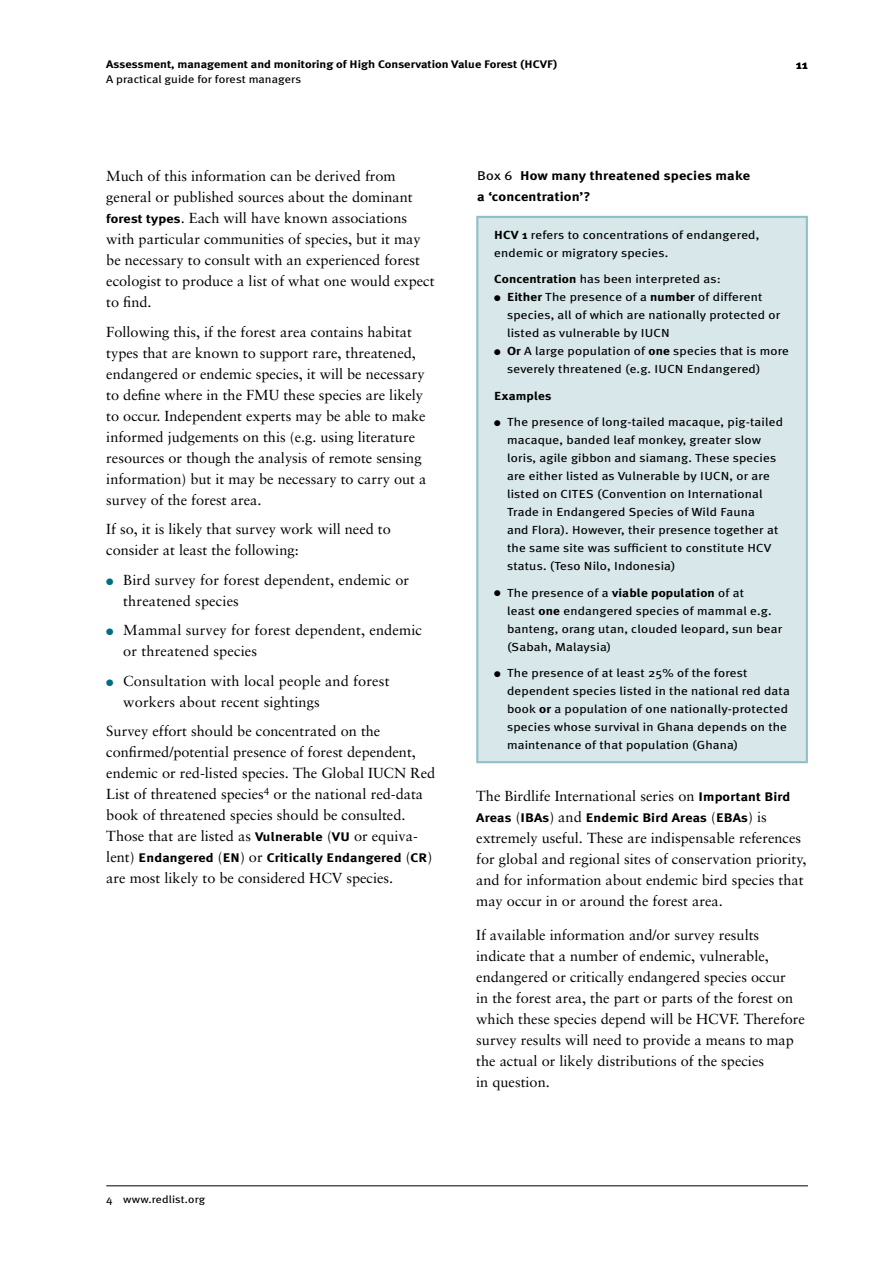
<style>
.page{position:relative;width:893px;height:1263px;background:#fff}
.page>*{position:absolute;margin:0;border:0;box-sizing:border-box;transform-origin:0 0}
.t1{font:14.55px/21px "Sabon";color:#000}
.t2{font:700 12.75px/21px "Meta Plus";letter-spacing:.01em;color:#000;scale:1.15 1}
.t3{font:700 12.45px "Meta Plus";letter-spacing:.01em;color:#000;scale:1.15 1}
.t4{font:700 12px "Meta Plus";color:#000;scale:1.15 1}
.t5{font:11.7px/18px "Meta Plus";letter-spacing:.01em;color:#000;scale:1.15 1}
.t6{font:700 11.7px "Meta Plus";letter-spacing:.01em;color:#000;scale:1.15 1}
.t7{font:700 10.95px "Meta Plus";color:#000;scale:1.15 1}
.t8{font:10.95px "Meta Plus";color:#000;scale:1.15 1}
.t9{font:10.5px "Meta Plus";letter-spacing:.01em;color:#000;scale:1.15 1}
.s1{font-family:"Meta Plus";font-weight:700;font-size:12.45px}
.s2{color:#006d81}
.s3{font-family:"Sabon";font-weight:400;font-size:14.55px}
.s4{font-weight:400}
.s5{font-weight:700}
</style>
<div class="page">
<div style="left:477px;top:217px;width:330px;height:545px;background:#d7e7ea"></div>
<hr style="left:476px;top:216px;width:332px;height:2px;background:#91bfc8">
<hr style="left:476px;top:218px;width:2px;height:543px;background:#91bfc8">
<hr style="left:806px;top:218px;width:2px;height:543px;background:#91bfc8">
<hr style="left:476px;top:761px;width:332px;height:2px;background:#91bfc8">
<hr style="left:106px;top:1185px;width:702px;height:1px;background:#000">
<p class="t7" style="left:106px;top:58px;width:394px">Assessment, management and monitoring of High Conservation Value Forest (HCVF)</p>
<p class="t8" style="left:106px;top:73px;width:171px">A practical guide for forest managers</p>
<p class="t4" style="left:796px;top:58px;width:12px">11</p>
<p class="t1" style="left:106px;top:166px;width:330px">Much of this information can be derived from general or published sources about the dominant <span class="s1">forest types</span>. Each will have known associations with particular communities of species, but it may be necessary to consult with an experienced forest ecologist to produce a list of what one would expect to find.</p>
<p class="t1" style="left:106px;top:321px;width:322px">Following this, if the forest area contains habitat types that are known to support rare, threatened, endangered or endemic species, it will be necessary to define where in the FMU these species are likely to occur. Independent experts may be able to make informed judgements on this (e.g. using literature resources or though the analysis of remote sensing information) but it may be necessary to carry out a survey of the forest area.</p>
<p class="t1" style="left:106px;top:519px;width:286px">If so, it is likely that survey work will need to consider at least the following:</p>
<p class="t1" style="left:123px;top:569px;width:287px;text-indent:-17px"><span class="s2">●</span> Bird survey for forest dependent, endemic or threatened species</p>
<p class="t1" style="left:123px;top:620px;width:300px;text-indent:-17px"><span class="s2">●</span> Mammal survey for forest dependent, endemic or threatened species</p>
<p class="t1" style="left:123px;top:670px;width:268px;text-indent:-17px"><span class="s2">●</span> Consultation with local people and forest workers about recent sightings</p>
<p class="t1" style="left:106px;top:721px;width:330px">Survey effort should be concentrated on the confirmed/potential presence of forest dependent, endemic or red-listed species. The Global IUCN Red List of threatened species<sup>4</sup> or the national red-data book of threatened species should be consulted.<br>Those that are listed as <span class="s1">Vulnerable</span> (<span class="s1">VU</span> or equiva-</p>
<p class="t3" style="left:106px;top:851px;width:285px"><span class="s3">lent)</span> Endangered <span class="s3">(</span>EN<span class="s3">) or</span> Critically Endangered <span class="s3">(</span>CR<span class="s3">)</span></p>
<p class="t1" style="left:106px;top:868px;width:288px">are most likely to be considered HCV species.</p>
<p class="t2" style="left:477px;top:165px;width:239px"><span class="s4">Box 6</span> How many threatened species make a ‘concentration’?</p>
<p class="t5" style="left:494px;top:226px;width:232px"><span class="s5">HCV 1</span> refers to concentrations of endangered, endemic or migratory species.</p>
<p class="t5" style="left:494px;top:270px;width:199px"><span class="s5">Concentration</span> has been interpreted as:</p>
<p class="t5" style="left:507px;top:288px;width:239px;text-indent:-13px">● <span class="s5">Either</span> The presence of a <span class="s5">number</span> of different species, all of which are nationally protected or listed as vulnerable by IUCN</p>
<p class="t5" style="left:507px;top:342px;width:247px;text-indent:-13px">● <span class="s5">Or</span> A large population of <span class="s5">one</span> species that is more severely threatened (e.g. IUCN Endangered)</p>
<p class="t6" style="left:494px;top:389px;width:51px">Examples</p>
<p class="t5" style="left:507px;top:413px;width:242px;text-indent:-13px">● The presence of long-tailed macaque, pig-tailed macaque, banded leaf monkey, greater slow loris, agile gibbon and siamang. These species are either listed as Vulnerable by IUCN, or are listed on CITES (Convention on International Trade in Endangered Species of Wild Fauna<br>and Flora). However, their presence together at the same site was sufficient to constitute HCV status. (Teso Nilo, Indonesia)</p>
<p class="t5" style="left:507px;top:584px;width:241px;text-indent:-13px">● The presence of a <span class="s5">viable population</span> of at<br>least <span class="s5">one</span> endangered species of mammal e.g. banteng, orang utan, clouded leopard, sun bear (Sabah, Malaysia)</p>
<p class="t5" style="left:507px;top:664px;width:247px;text-indent:-13px">● The presence of at least 25% of the forest dependent species listed in the national red data book <span class="s5">or</span> a population of one nationally-protected species whose survival in Ghana depends on the maintenance of that population (Ghana)</p>
<p class="t1" style="left:476px;top:785px;width:316px">The Birdlife International series on <span class="s1">Important Bird</span></p>
<p class="t3" style="left:476px;top:811px;width:254px">Areas <span class="s3">(</span>IBAs<span class="s3">) and</span> Endemic Bird Areas <span class="s3">(</span>EBAs<span class="s3">) is</span></p>
<p class="t1" style="left:476px;top:827px;width:332px">extremely useful. These are indispensable references for global and regional sites of conservation priority, and for information about endemic bird species that may occur in or around the forest area.</p>
<p class="t1" style="left:476px;top:924px;width:330px">If available information and/or survey results indicate that a number of endemic, vulnerable, endangered or critically endangered species occur<br>in the forest area, the part or parts of the forest on which these species depend will be HCVF. Therefore survey results will need to provide a means to map the actual or likely distributions of the species<br>in question.</p>
<p class="t9" style="left:106px;top:1193px;width:88px">4 www.redlist.org</p>
</div>
